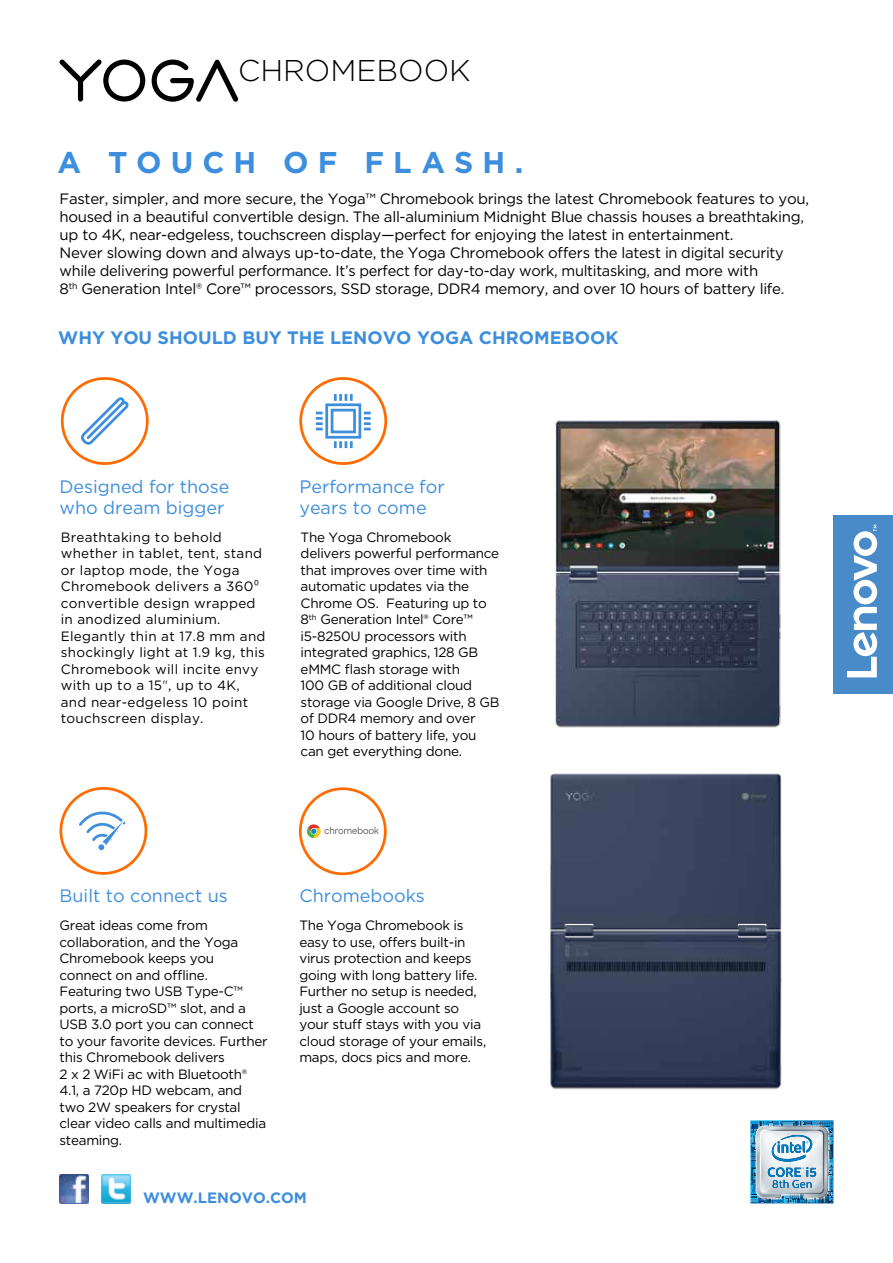
<style>
.page{position:relative;width:893px;height:1263px;background:#fff}
.page>*{position:absolute;margin:0;border:0;box-sizing:border-box;transform-origin:0 0}
.t1{font:700 30px "Gotham";letter-spacing:.3em;color:#3e8ede}
.t2{font:300 30px "Gotham";color:#000}
.t3{font:18px/21px "Gotham";color:#3e8ede}
.t4{font:700 18px "Gotham";color:#3e8ede}
.t5{font:15px/18px "Gotham";letter-spacing:-.02em;color:#000}
.t6{font:700 15px "Gotham";color:#3e8ede}
.t7{font:13.5px/16.5px "Gotham";letter-spacing:-.02em;color:#000}
.t8{font:13.5px/16.5px "Gotham";letter-spacing:.02em;color:#000}
.s1{font-weight:300}
</style>
<div class="page">
<img style="left:555px;top:420px;width:226px;height:308px">
<img style="left:102px;top:1175px;width:28px;height:28px">
<img style="left:60px;top:1175px;width:28px;height:28px">
<div style="left:833px;top:515px;width:60px;height:179px;background:#498bc9"></div>
<svg style="left:847px;top:525px;width:30px;height:152px"></svg>
<svg style="left:59px;top:60px;width:86px;height:42px"></svg>
<svg style="left:152px;top:60px;width:86px;height:42px"></svg>
<div style="left:61px;top:377px;width:88px;height:88px;border:3px solid #ff6b00;border-radius:50%"></div>
<svg style="left:81px;top:397px;width:48px;height:48px"></svg>
<div style="left:299px;top:377px;width:88px;height:88px;border:3px solid #ff6b00;border-radius:50%"></div>
<svg style="left:313px;top:391px;width:60px;height:60px"></svg>
<div style="left:60px;top:787px;width:87px;height:88px;border:3px solid #ff6b00;border-radius:50%"></div>
<img style="left:550px;top:773px;width:232px;height:317px">
<img style="left:750px;top:1120px;width:84px;height:84px">
<svg style="left:79px;top:811px;width:47px;height:40px"></svg>
<div style="left:299px;top:787px;width:88px;height:88px;border:3px solid #ff6b00;border-radius:50%"></div>
<svg style="left:307px;top:824px;width:72px;height:14px"></svg>
<h1 class="t2" style="left:238px;top:51px;width:234px">CHROMEBOOK</h1>
<h1 class="t1" style="left:58px;top:143px;width:467px">A TOUCH OF FLASH.</h1>
<p class="t5" style="left:60px;top:189px;width:751px">Faster, simpler, and more secure, the Yoga™ Chromebook brings the latest Chromebook features to you, housed in a beautiful convertible design. The all-aluminium Midnight Blue chassis houses a breathtaking, up to 4K, near-edgeless, touchscreen display—perfect for enjoying the latest in entertainment.<br>Never slowing down and always up-to-date, the Yoga Chromebook offers the latest in digital security while delivering powerful performance. It’s perfect for day-to-day work, multitasking, and more with<br>8<sup>th</sup> Generation Intel® Core™ processors, SSD storage, DDR4 memory, and over 10 hours of battery life.</p>
<h2 class="t4" style="left:58px;top:325px;width:562px">WHY YOU SHOULD BUY THE LENOVO YOGA CHROMEBOOK</h2>
<h2 class="t3" style="left:60px;top:475px;width:172px">Designed for those who dream bigger</h2>
<p class="t8" style="left:61px;top:528px;width:206px">Breathtaking to behold whether in tablet, tent, stand or laptop mode, the Yoga<br>Chromebook delivers a 360⁰ convertible design wrapped in anodized aluminium.<br>Elegantly thin at 17.8 mm and shockingly light at 1.9 kg, this<br>Chromebook will incite envy with up to a 15<span class="s1">"</span>, up to 4K, and near-edgeless 10 point touchscreen display.</p>
<h2 class="t3" style="left:299px;top:475px;width:147px">Performance for years to come</h2>
<p class="t7" style="left:301px;top:528px;width:201px">The Yoga Chromebook delivers powerful performance that improves over time with automatic updates via the<br>Chrome OS. Featuring up to<br>8<sup>th</sup> Generation Intel® Core™ i5-8250U processors with integrated graphics, 128 GB eMMC flash storage with<br>100 GB of additional cloud storage via Google Drive, 8 GB of DDR4 memory and over<br>10 hours of battery life, you can get everything done.</p>
<h2 class="t3" style="left:60px;top:885px;width:170px">Built to connect us</h2>
<h2 class="t3" style="left:299px;top:885px;width:127px">Chromebooks</h2>
<p class="t7" style="left:60px;top:917px;width:210px">Great ideas come from collaboration, and the Yoga<br>Chromebook keeps you connect on and offline.<br>Featuring two USB Type-C™ ports, a microSD™ slot, and a<br>USB 3.0 port you can connect to your favorite devices. Further this Chromebook delivers<br>2 x 2 WiFi ac with Bluetooth®<br>4.1, a 720p HD webcam, and two 2W speakers for crystal clear video calls and multimedia steaming.</p>
<p class="t7" style="left:299px;top:917px;width:188px">The Yoga Chromebook is easy to use, offers built-in virus protection and keeps going with long battery life.<br>Further no setup is needed, just a Google account so your stuff stays with you via cloud storage of your emails, maps, docs pics and more.</p>
<p class="t6" style="left:143px;top:1188px;width:165px">WWW.LENOVO.COM</p>
</div>
